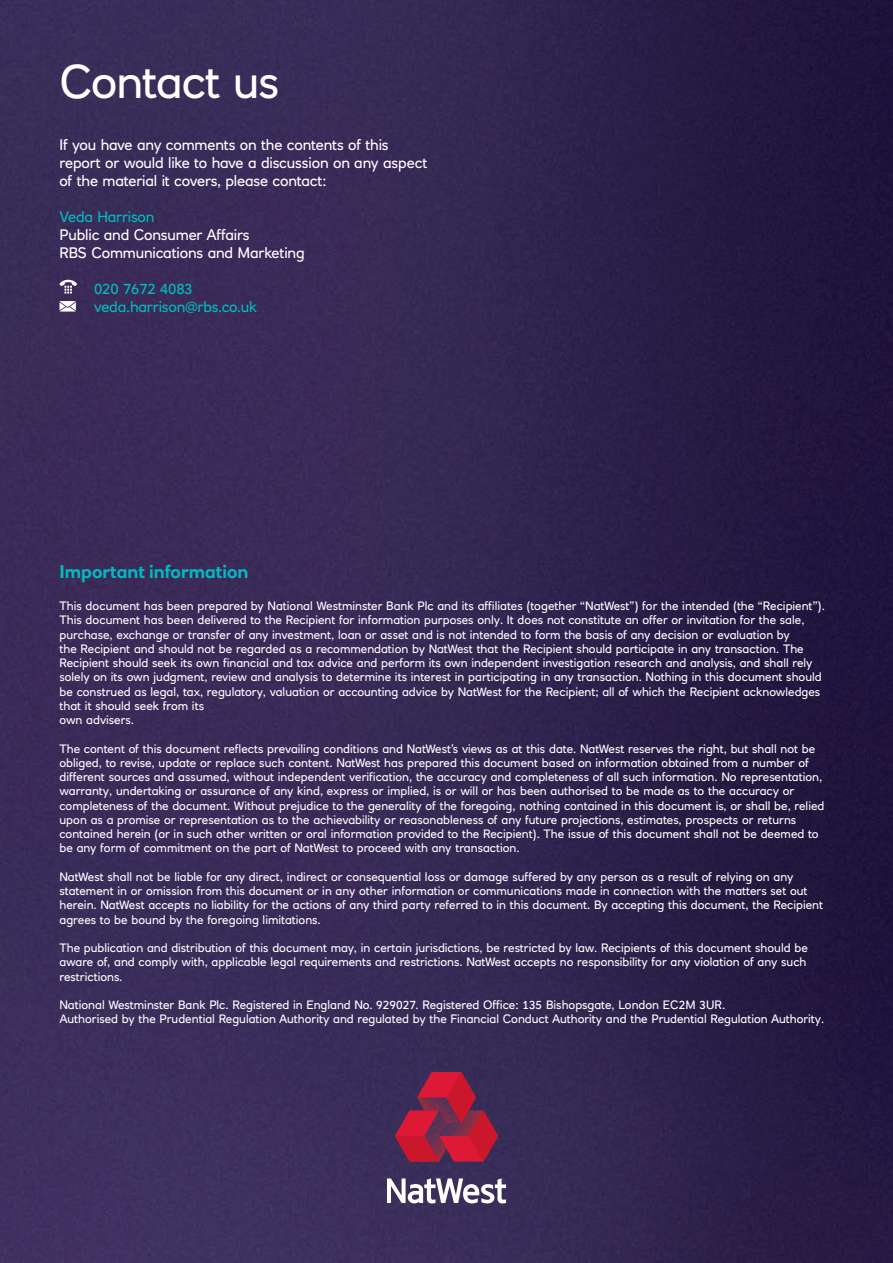
<style>
.page{position:relative;width:893px;height:1263px;background:#fff}
.page>*{position:absolute;margin:0;border:0;box-sizing:border-box;transform-origin:0 0}
.t1{font:46.5px "RN House Sans";letter-spacing:-.02em;color:#fff}
.t2{font:700 18px "RN House Sans";color:#03b9bd}
.t3{font:15px/18px "RN House Sans";letter-spacing:-.01em;color:#fff}
.t4{font:15px/18px "RN House Sans";letter-spacing:-.01em;color:#03b9bd}
.t5{font:12px/14.2px "RN House Sans";color:#fff}
</style>
<div class="page">
<img style="left:0;top:0;width:893px;height:1263px">
<svg style="left:387px;top:1178px;width:119px;height:25px"></svg>
<svg style="left:395px;top:1072px;width:103px;height:89px"></svg>
<svg style="left:59px;top:280px;width:18px;height:14px"></svg>
<svg style="left:60px;top:301px;width:16px;height:11px"></svg>
<h1 class="t1" style="left:60px;top:53px;width:222px">Contact us</h1>
<p class="t3" style="left:60px;top:135px;width:369px">If you have any comments on the contents of this report or would like to have a discussion on any aspect of the material it covers, please contact:</p>
<p class="t4" style="left:60px;top:207px;width:96px">Veda Harrison</p>
<p class="t3" style="left:60px;top:225px;width:247px">Public and Consumer Affairs<br>RBS Communications and Marketing</p>
<p class="t4" style="left:94px;top:279px;width:165px">020 7672 4083 veda.harrison@rbs.co.uk</p>
<h2 class="t2" style="left:60px;top:560px;width:191px">Important information</h2>
<p class="t5" style="left:60px;top:599px;width:767px">This document has been prepared by National Westminster Bank Plc and its affiliates (together “NatWest”) for the intended (the “Recipient”).<br>This document has been delivered to the Recipient for information purposes only. It does not constitute an offer or invitation for the sale, purchase, exchange or transfer of any investment, loan or asset and is not intended to form the basis of any decision or evaluation by<br>the Recipient and should not be regarded as a recommendation by NatWest that the Recipient should participate in any transaction. The Recipient should seek its own financial and tax advice and perform its own independent investigation research and analysis, and shall rely solely on its own judgment, review and analysis to determine its interest in participating in any transaction. Nothing in this document should be construed as legal, tax, regulatory, valuation or accounting advice by NatWest for the Recipient; all of which the Recipient acknowledges that it should seek from its<br>own advisers.</p>
<p class="t5" style="left:60px;top:741px;width:766px">The content of this document reflects prevailing conditions and NatWest’s views as at this date. NatWest reserves the right, but shall not be obliged, to revise, update or replace such content. NatWest has prepared this document based on information obtained from a number of different sources and assumed, without independent verification, the accuracy and completeness of all such information. No representation, warranty, undertaking or assurance of any kind, express or implied, is or will or has been authorised to be made as to the accuracy or completeness of the document. Without prejudice to the generality of the foregoing, nothing contained in this document is, or shall be, relied upon as a promise or representation as to the achievability or reasonableness of any future projections, estimates, prospects or returns contained herein (or in such other written or oral information provided to the Recipient). The issue of this document shall not be deemed to be any form of commitment on the part of NatWest to proceed with any transaction.</p>
<p class="t5" style="left:60px;top:869px;width:765px">NatWest shall not be liable for any direct, indirect or consequential loss or damage suffered by any person as a result of relying on any statement in or omission from this document or in any other information or communications made in connection with the matters set out herein. NatWest accepts no liability for the actions of any third party referred to in this document. By accepting this document, the Recipient agrees to be bound by the foregoing limitations.</p>
<p class="t5" style="left:60px;top:941px;width:750px;text-align:justify">The publication and distribution of this document may, in certain jurisdictions, be restricted by law. Recipients of this document should be aware of, and comply with, applicable legal requirements and restrictions. NatWest accepts no responsibility for any violation of any such restrictions.</p>
<p class="t5" style="left:60px;top:997px;width:766px">National Westminster Bank Plc. Registered in England No. 929027. Registered Office: 135 Bishopsgate, London EC2M 3UR.<br>Authorised by the Prudential Regulation Authority and regulated by the Financial Conduct Authority and the Prudential Regulation Authority.</p>
</div>
